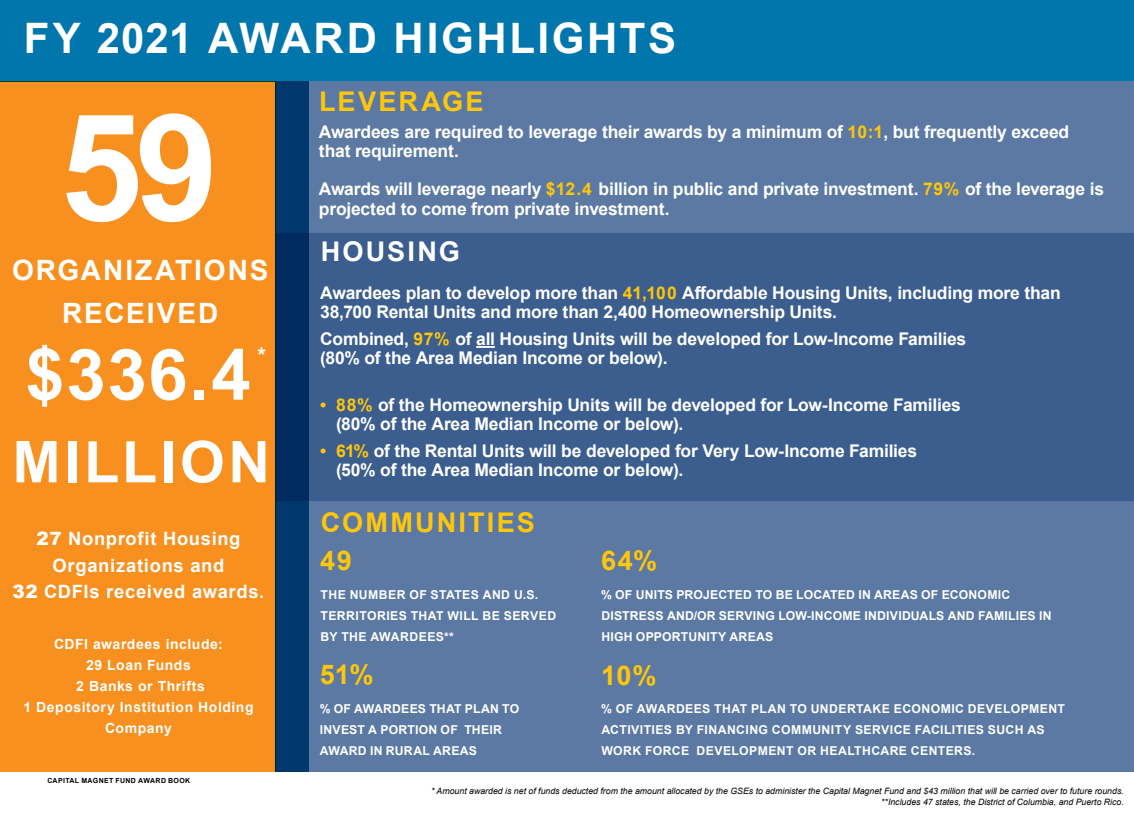
<style>
.page{position:relative;width:1134px;height:819px;background:#fff}
.page>*{position:absolute;margin:0;border:0;box-sizing:border-box;transform-origin:0 0}
.t1{font:700 148.75px "Arial";color:#fff}
.t2{font:700 70.88px "Arial";color:#fff}
.t3{font:700 57.75px "Arial";letter-spacing:.06em;color:#fff}
.t4{font:700 42px "Arial";letter-spacing:.065em;color:#fff}
.t5{font:700 28px/42.9px "Arial";letter-spacing:.07em;color:#fff;text-align:center}
.t6{font:700 27.12px "Arial";letter-spacing:.075em;color:#ffc60a}
.t7{font:700 27.12px "Arial";letter-spacing:.08em;color:#fff}
.t8{font:700 21.88px "Arial";color:#fff}
.t9{font:700 18.38px/26.2px "Arial";letter-spacing:.035em;color:#fff;text-align:center}
.t10{font:700 17.5px/19.2px "Arial";letter-spacing:-.01em;color:#fff}
.t11{font:700 14px/21px "Arial";letter-spacing:.04em;color:#fff;text-align:center}
.t12{font:700 12.25px/21px "Arial";letter-spacing:.02em;color:#fff}
.t13{font:italic 8.75px "Arial";color:#000}
.t14{font:700 7px "Arial";letter-spacing:.05em;color:#000}
.s1{color:#ffc60a}
.s2{font-weight:900}
</style>
<div class="page">
<div style="left:0;top:0;width:1134px;height:81px;background:#0076ad"></div>
<div style="left:276px;top:81px;width:858px;height:691px;background:#5b79a2"></div>
<div style="left:0;top:81px;width:276px;height:691px;background:#f7901e"></div>
<div style="left:276px;top:233px;width:858px;height:267px;background:#3b5e8f"></div>
<div style="left:276px;top:81px;width:33px;height:691px;background:#00376d"></div>
<svg style="left:476px;top:346px;width:19px;height:2px"></svg>
<p class="t4" style="left:24px;top:8px;width:654px">FY 2021 AWARD HIGHLIGHTS</p>
<p class="t6" style="left:319px;top:82px;width:166px">LEVERAGE</p>
<p class="t10" style="left:319px;top:122px;width:752px">Awardees are required to leverage their awards by a minimum of <span class="s1">10:1</span>, but frequently exceed that requirement.</p>
<p class="t10" style="left:319px;top:180px;width:787px">Awards will leverage nearly <span class="s1">$12.4</span> billion in public and private investment. <span class="s1">79%</span> of the leverage is projected to come from private investment.</p>
<p class="t1" style="left:60px;top:63px;width:160px">59</p>
<p class="t5" style="left:12px;top:249px;width:258px">ORGANIZATIONS<br>RECEIVED</p>
<p class="t2" style="left:25px;top:325px;width:227px">$336.4</p>
<p class="t8" style="left:257px;top:340px;width:10px">*</p>
<p class="t3" style="left:12px;top:421px;width:259px">MILLION</p>
<p class="t9" style="left:13px;top:526px;width:253px"><span class="s2">27</span> Nonprofit Housing<br>Organizations and<br><span class="s2">32</span> CDFIs received awards.</p>
<p class="t11" style="left:23px;top:634px;width:232px">CDFI awardees include:<br>29 Loan Funds<br>2 Banks or Thrifts<br>1 Depository Institution Holding<br>Company</p>
<p class="t14" style="left:47px;top:775px;width:144px">CAPITAL MAGNET FUND AWARD BOOK</p>
<p class="t7" style="left:321px;top:232px;width:141px">HOUSING</p>
<p class="t10" style="left:320px;top:283px;width:742px">Awardees plan to develop more than <span class="s1">41,100</span> Affordable Housing Units, including more than<br>38,700 Rental Units and more than 2,400 Homeownership Units.</p>
<p class="t10" style="left:320px;top:330px;width:648px">Combined, <span class="s1">97%</span> of all Housing Units will be developed for Low-Income Families (80% of the Area Median Income or below).</p>
<p class="t10" style="left:336px;top:395px;width:626px;text-indent:-16px"><span class="s1">• 88%</span> of the Homeownership Units will be developed for Low-Income Families (80% of the Area Median Income or below).</p>
<p class="t10" style="left:336px;top:442px;width:583px;text-indent:-16px"><span class="s1">• 61%</span> of the Rental Units will be developed for Very Low-Income Families (50% of the Area Median Income or below).</p>
<p class="t6" style="left:321px;top:504px;width:215px">COMMUNITIES</p>
<p class="t6" style="left:320px;top:541px;width:33px">49</p>
<p class="t12" style="left:321px;top:584px;width:237px">THE NUMBER OF STATES AND U.S.<br>TERRITORIES THAT WILL BE SERVED<br>BY THE AWARDEES**</p>
<p class="t6" style="left:320px;top:655px;width:55px">51%</p>
<p class="t12" style="left:320px;top:698px;width:201px">% OF AWARDEES THAT PLAN TO<br>INVEST A PORTION OF THEIR<br>AWARD IN RURAL AREAS</p>
<p class="t6" style="left:601px;top:541px;width:58px">64%</p>
<p class="t12" style="left:601px;top:584px;width:452px">% OF UNITS PROJECTED TO BE LOCATED IN AREAS OF ECONOMIC<br>DISTRESS AND/OR SERVING LOW-INCOME INDIVIDUALS AND FAMILIES IN<br>HIGH OPPORTUNITY AREAS</p>
<p class="t6" style="left:601px;top:656px;width:57px">10%</p>
<p class="t12" style="left:601px;top:699px;width:465px">% OF AWARDEES THAT PLAN TO UNDERTAKE ECONOMIC DEVELOPMENT<br>ACTIVITIES BY FINANCING COMMUNITY SERVICE FACILITIES SUCH AS<br>WORK FORCE DEVELOPMENT OR HEALTHCARE CENTERS.</p>
<p class="t13" style="left:431px;top:785px;width:694px">* Amount awarded is net of funds deducted from the amount allocated by the GSEs to administer the Capital Magnet Fund and $43 million that will be carried over to future rounds.</p>
<p class="t13" style="left:881px;top:796px;width:244px">**Includes 47 states, the District of Columbia, and Puerto Rico.</p>
</div>
